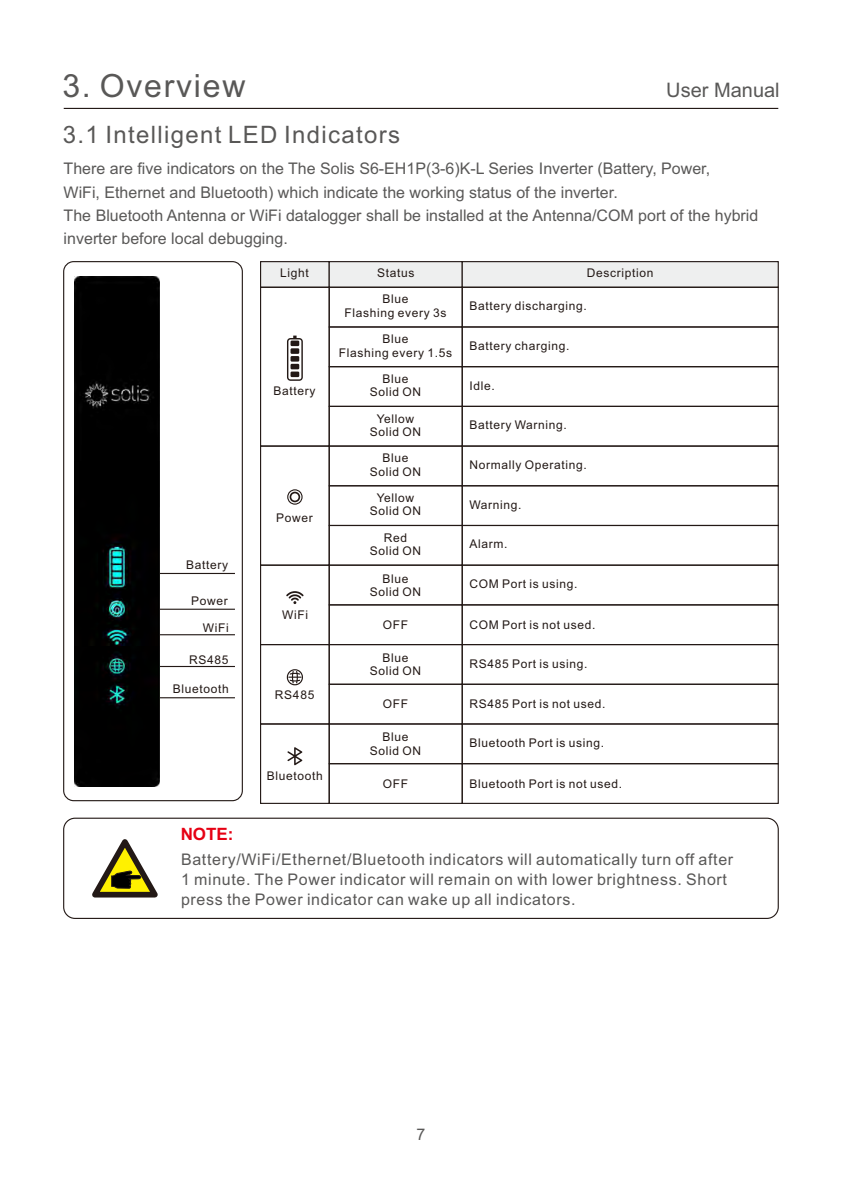
<style>
.page{position:relative;width:842px;height:1191px;background:#fff}
.page>*{position:absolute;margin:0;border:0;box-sizing:border-box;transform-origin:0 0}
.t1{font:32px "Arial";letter-spacing:.055em;color:#595857}
.t2{font:24px "Arial";letter-spacing:.055em;color:#595857}
.t3{font:20px "Arial";color:#595857}
.t4{font:700 17px "Arial";color:#e60013}
.t5{font:16px/23.2px "Arial";color:#595857}
.t6{font:16px/20.4px "Arial";letter-spacing:.04em;color:#595857}
.t7{font:12px/13.4px "Arial";letter-spacing:.055em;color:#231916;text-align:center}
</style>
<div class="page">
<hr style="left:64px;top:108px;width:714px;height:1px;background:#231916">
<div style="left:63px;top:261px;width:180px;height:540px;border:1px solid #231916;border-radius:10px"></div>
<hr style="left:129px;top:573px;width:106px;height:1px;background:#231916">
<hr style="left:129px;top:608px;width:106px;height:2px;background:#231916">
<hr style="left:129px;top:634px;width:106px;height:1px;background:#231916">
<hr style="left:124px;top:697px;width:111px;height:1px;background:#231916">
<hr style="left:129px;top:666px;width:106px;height:1px;background:#231916">
<img style="left:75px;top:276px;width:85px;height:510px">
<svg style="left:92px;top:839px;width:66px;height:59px"></svg>
<div style="left:63px;top:817px;width:716px;height:102px;border:1px solid #231916;border-radius:11px"></div>
<div style="left:260px;top:261px;width:70px;height:27px;background:#eeefef;border:1px solid #231916"></div>
<div style="left:329px;top:261px;width:134px;height:27px;background:#eeefef;border:1px solid #231916"></div>
<div style="left:329px;top:287px;width:134px;height:40px;border:1px solid #231916"></div>
<div style="left:329px;top:326px;width:134px;height:41px;border:1px solid #231916"></div>
<div style="left:329px;top:366px;width:134px;height:41px;border:1px solid #231916"></div>
<div style="left:329px;top:406px;width:134px;height:40px;border:1px solid #231916"></div>
<div style="left:329px;top:445px;width:134px;height:41px;border:1px solid #231916"></div>
<div style="left:329px;top:485px;width:134px;height:41px;border:1px solid #231916"></div>
<div style="left:329px;top:525px;width:134px;height:41px;border:1px solid #231916"></div>
<div style="left:329px;top:564px;width:134px;height:41px;border:1px solid #231916"></div>
<div style="left:329px;top:723px;width:134px;height:41px;border:1px solid #231916"></div>
<div style="left:329px;top:604px;width:134px;height:41px;border:1px solid #231916"></div>
<div style="left:329px;top:683px;width:134px;height:41px;border:1px solid #231916"></div>
<div style="left:329px;top:763px;width:134px;height:41px;border:1px solid #231916"></div>
<div style="left:462px;top:261px;width:317px;height:27px;background:#eeefef;border:1px solid #231916"></div>
<div style="left:462px;top:287px;width:317px;height:40px;border:1px solid #231916"></div>
<div style="left:462px;top:326px;width:317px;height:41px;border:1px solid #231916"></div>
<div style="left:462px;top:366px;width:317px;height:41px;border:1px solid #231916"></div>
<div style="left:462px;top:406px;width:317px;height:40px;border:1px solid #231916"></div>
<div style="left:462px;top:445px;width:317px;height:41px;border:1px solid #231916"></div>
<div style="left:462px;top:485px;width:317px;height:41px;border:1px solid #231916"></div>
<div style="left:462px;top:525px;width:317px;height:41px;border:1px solid #231916"></div>
<div style="left:462px;top:564px;width:317px;height:41px;border:1px solid #231916"></div>
<div style="left:462px;top:644px;width:317px;height:41px;border:1px solid #231916"></div>
<div style="left:462px;top:723px;width:317px;height:41px;border:1px solid #231916"></div>
<div style="left:462px;top:604px;width:317px;height:41px;border:1px solid #231916"></div>
<div style="left:462px;top:683px;width:317px;height:41px;border:1px solid #231916"></div>
<div style="left:462px;top:763px;width:317px;height:41px;border:1px solid #231916"></div>
<svg style="left:260px;top:286px;width:70px;height:518px"></svg>
<h1 class="t1" style="left:62px;top:74px;width:185px">3. Overview</h1>
<h3 class="t3" style="left:666px;top:82px;width:115px">User Manual</h3>
<h2 class="t2" style="left:63px;top:126px;width:339px">3.1 Intelligent LED Indicators</h2>
<p class="t5" style="left:64px;top:159px;width:696px">There are five indicators on the The Solis S6-EH1P(3-6)K-L Series Inverter (Battery, Power,<br>WiFi, Ethernet and Bluetooth) which indicate the working status of the inverter.<br>The Bluetooth Antenna or WiFi datalogger shall be installed at the Antenna/COM port of the hybrid inverter before local debugging.</p>
<p class="t7" style="left:186px;top:559px;width:44px">Battery</p>
<p class="t7" style="left:191px;top:595px;width:38px">Power</p>
<p class="t7" style="left:203px;top:622px;width:27px">WiFi</p>
<p class="t7" style="left:189px;top:654px;width:41px">RS485</p>
<p class="t7" style="left:173px;top:682px;width:58px">Bluetooth</p>
<p class="t7" style="left:280px;top:268px;width:30px">Light</p>
<p class="t7" style="left:377px;top:268px;width:39px">Status</p>
<p class="t7" style="left:587px;top:268px;width:68px">Description</p>
<p class="t7" style="left:344px;top:294px;width:104px">Blue<br>Flashing every 3s</p>
<p class="t7" style="left:339px;top:333px;width:115px">Blue<br>Flashing every 1.5s</p>
<p class="t7" style="left:370px;top:373px;width:53px">Blue<br>Solid ON</p>
<p class="t7" style="left:370px;top:413px;width:53px">Yellow<br>Solid ON</p>
<p class="t7" style="left:370px;top:452px;width:53px">Blue<br>Solid ON</p>
<p class="t7" style="left:370px;top:492px;width:53px">Yellow<br>Solid ON</p>
<p class="t7" style="left:370px;top:532px;width:53px">Red<br>Solid ON</p>
<p class="t7" style="left:469px;top:300px;width:119px">Battery discharging.</p>
<p class="t7" style="left:469px;top:340px;width:102px">Battery charging.</p>
<p class="t7" style="left:469px;top:380px;width:27px">Idle.</p>
<p class="t7" style="left:469px;top:419px;width:99px">Battery Warning.</p>
<p class="t7" style="left:469px;top:459px;width:119px">Normally Operating.</p>
<p class="t7" style="left:469px;top:499px;width:54px">Warning.</p>
<p class="t7" style="left:469px;top:538px;width:40px">Alarm.</p>
<p class="t7" style="left:469px;top:578px;width:110px">COM Port is using.</p>
<p class="t7" style="left:273px;top:385px;width:44px">Battery</p>
<p class="t7" style="left:276px;top:512px;width:38px">Power</p>
<p class="t7" style="left:370px;top:573px;width:53px">Blue<br>Solid ON</p>
<p class="t7" style="left:282px;top:609px;width:27px">WiFi</p>
<p class="t7" style="left:275px;top:689px;width:41px">RS485</p>
<p class="t7" style="left:267px;top:770px;width:58px">Bluetooth</p>
<p class="t7" style="left:383px;top:619px;width:27px">OFF</p>
<p class="t7" style="left:370px;top:652px;width:53px">Blue<br>Solid ON</p>
<p class="t7" style="left:383px;top:698px;width:27px">OFF</p>
<p class="t7" style="left:370px;top:731px;width:53px">Blue<br>Solid ON</p>
<p class="t7" style="left:383px;top:778px;width:27px">OFF</p>
<p class="t7" style="left:469px;top:619px;width:128px">COM Port is not used.</p>
<p class="t7" style="left:469px;top:657px;width:120px">RS485 Port is using.</p>
<p class="t7" style="left:469px;top:698px;width:138px">RS485 Port is not used.</p>
<p class="t7" style="left:469px;top:737px;width:136px">Bluetooth Port is using.</p>
<p class="t7" style="left:469px;top:778px;width:154px">Bluetooth Port is not used.</p>
<h3 class="t4" style="left:181px;top:828px;width:54px">NOTE:</h3>
<h3 class="t6" style="left:181px;top:850px;width:554px">Battery/WiFi/Ethernet/Bluetooth indicators will automatically turn off after<br>1 minute. The Power indicator will remain on with lower brightness. Short press the Power indicator can wake up all indicators.</h3>
<h3 class="t5" style="left:417px;top:1124px;width:10px">7</h3>
</div>
